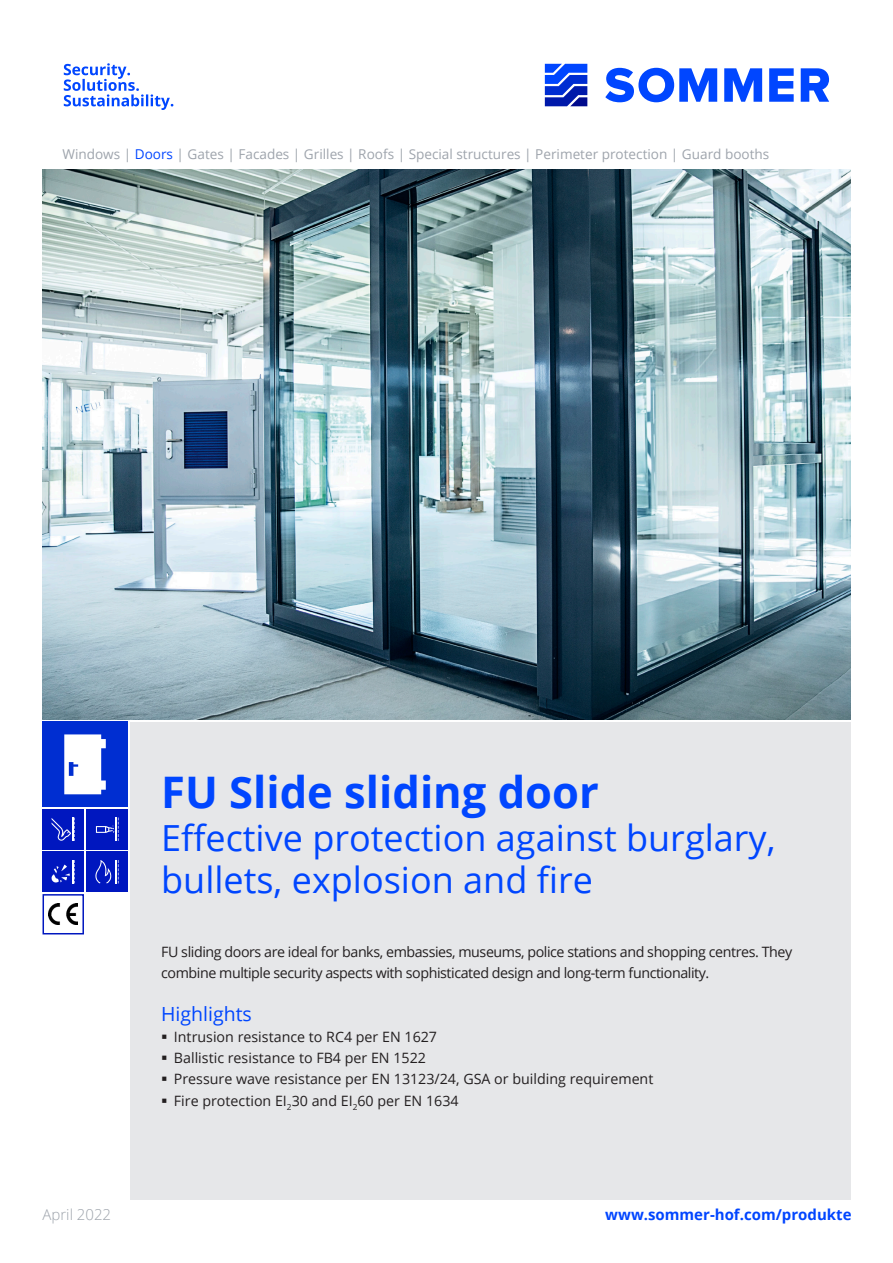
<style>
.page{position:relative;width:893px;height:1263px;background:#fff}
.page>*{position:absolute;margin:0;border:0;box-sizing:border-box;transform-origin:0 0}
.t1{font:700 43.5px "Open Sans";color:#0046ff}
.t2{font:36px/42.5px "Open Sans";color:#0046ff}
.DB_Überschrift{font:19.5px "Open Sans";color:#0046ff}
.t3{font:700 15px "Open Sans";color:#0045ff}
.t4{font:300 15px "Open Sans";color:#9ea4ac}
.t5{font:14.25px/21.3px "Open Sans";letter-spacing:-.03em;color:#231f20}
.t6{font:14.25px "Open Sans";color:#231f20}
.t7{font:13.5px "Open Sans";color:#9ea4ac}
.s1{color:#0046ff}
</style>
<div class="page">
<svg style="left:64px;top:63px;width:109px;height:47px"></svg>
<svg style="left:545px;top:64px;width:42px;height:42px;background:#2c52d9"></svg>
<svg style="left:724px;top:68px;width:38px;height:34px"></svg>
<svg style="left:769px;top:68px;width:25px;height:34px"></svg>
<svg style="left:801px;top:68px;width:28px;height:34px"></svg>
<svg style="left:605px;top:68px;width:112px;height:34px"></svg>
<div style="left:130px;top:722px;width:720px;height:477px;background:#e6e7e9"></div>
<div style="left:43px;top:722px;width:85px;height:85px;background:#002ed1"></div>
<svg style="left:64px;top:734px;width:42px;height:60px;background:#dfe5f9"></svg>
<div style="left:86px;top:851px;width:42px;height:41px;background:#0017bf"></div>
<svg style="left:95px;top:860px;width:24px;height:23px"></svg>
<div style="left:86px;top:809px;width:42px;height:40px;background:#0017bf"></div>
<svg style="left:96px;top:817px;width:23px;height:24px"></svg>
<div style="left:43px;top:809px;width:41px;height:40px;background:#0017bf"></div>
<svg style="left:52px;top:817px;width:23px;height:24px"></svg>
<div style="left:43px;top:851px;width:41px;height:41px;background:#0017bf"></div>
<svg style="left:51px;top:860px;width:24px;height:23px"></svg>
<img style="left:43px;top:169px;width:807px;height:551px">
<img style="left:49px;top:904px;width:29px;height:21px">
<div style="left:43px;top:894px;width:41px;height:40px;border:2px solid #0017bf"></div>
<p class="t7" style="left:62px;top:145px;width:708px">Windows | <span class="s1">Doors</span> | Gates | Facades | Grilles | Roofs | Special structures | Perimeter protection | Guard booths</p>
<p class="t1" style="left:161px;top:761px;width:439px">FU Slide sliding door</p>
<p class="t2" style="left:161px;top:815px;width:616px">Effective protection against burglary, bullets, explosion and fire</p>
<p class="t5" style="left:161px;top:941px;width:633px">FU sliding doors are ideal for banks, embassies, museums, police stations and shopping centres. They combine multiple security aspects with sophisticated design and long-term functionality.</p>
<p class="DB_Überschrift" style="left:161px;top:1000px;width:92px">Highlights</p>
<p class="t6" style="left:174px;top:1027px;width:265px">Intrusion resistance to RC4 per EN 1627</p>
<p class="t6" style="left:174px;top:1048px;width:254px">Ballistic resistance to FB4 per EN 1522</p>
<p class="t6" style="left:174px;top:1069px;width:481px">Pressure wave resistance per EN 13123/24, GSA or building requirement</p>
<p class="t6" style="left:174px;top:1091px;width:286px">Fire protection EI<sub>2</sub>30 and EI<sub>2</sub>60 per EN 1634</p>
<p class="t4" style="left:43px;top:1205px;width:70px">April 2022</p>
<p class="t3" style="left:605px;top:1204px;width:248px">www.sommer-hof.com/produkte</p>
</div>
